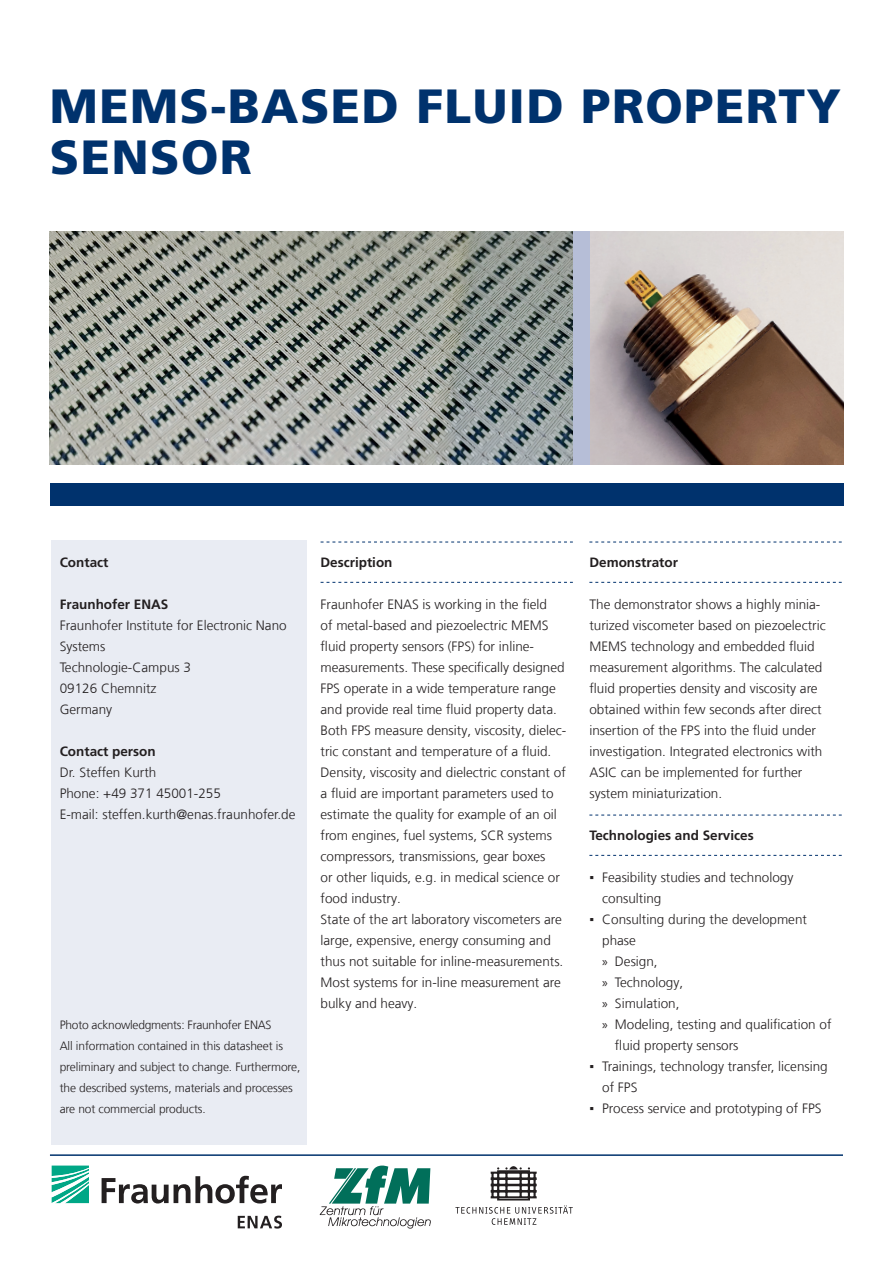
<style>
.page{position:relative;width:893px;height:1263px;background:#fff}
.page>*{position:absolute;margin:0;border:0;box-sizing:border-box;transform-origin:0 0}
.t1{font:900 48px/51px "Frutiger LT Com";letter-spacing:.03em;color:#00326d}
.t2{font:300 13.5px/21px "Frutiger LT Com";color:#231f20}
.t3{font:700 13.5px "Frutiger LT Com";color:#231f20}
.t4{font:300 12px/21px "Frutiger LT Com";letter-spacing:-.01em;color:#231f20}
.s1{font-family:"Arial";font-weight:400}
.s2{font-family:"Myriad Pro";font-weight:400}
</style>
<div class="page">
<div style="left:50px;top:231px;width:793px;height:234px;background:#b6bed7"></div>
<img style="left:50px;top:231px;width:523px;height:234px">
<svg style="left:589px;top:542px;width:253px;height:1px"></svg>
<svg style="left:589px;top:582px;width:253px;height:1px"></svg>
<svg style="left:589px;top:815px;width:253px;height:1px"></svg>
<svg style="left:589px;top:855px;width:253px;height:1px"></svg>
<hr style="left:50px;top:1154px;width:793px;height:2px;background:#00326d">
<div style="left:50px;top:483px;width:793px;height:22px;background:#00326d"></div>
<svg style="left:321px;top:542px;width:252px;height:1px"></svg>
<svg style="left:321px;top:582px;width:252px;height:1px"></svg>
<div style="left:51px;top:540px;width:255px;height:604px;background:#e9ecf3"></div>
<svg style="left:52px;top:1165px;width:37px;height:38px"></svg>
<svg style="left:102px;top:1176px;width:180px;height:27px"></svg>
<svg style="left:238px;top:1215px;width:44px;height:13px"></svg>
<svg style="left:455px;top:1166px;width:118px;height:59px"></svg>
<svg style="left:320px;top:1165px;width:111px;height:63px"></svg>
<img style="left:591px;top:231px;width:252px;height:234px">
<h1 class="t1" style="left:50px;top:81px;width:793px">MEMS-BASED FLUID PROPERTY<br>SENSOR</h1>
<p class="t3" style="left:60px;top:554px;width:50px">Contact</p>
<p class="t3" style="left:60px;top:596px;width:110px">Fraunhofer ENAS</p>
<p class="t2" style="left:60px;top:615px;width:229px">Fraunhofer Institute for Electronic Nano<br>Systems<br>Technologie-Campus 3<br>09126 Chemnitz<br>Germany</p>
<p class="t3" style="left:60px;top:743px;width:97px">Contact person</p>
<p class="t2" style="left:60px;top:762px;width:237px">Dr. Steffen Kurth<br>Phone: +49 371 45001-255<br>E-mail: steffen.kurth@enas.fraunhofer.de</p>
<p class="t4" style="left:60px;top:1014px;width:242px">Photo acknowledgments: Fraunhofer ENAS<br>All information contained in this datasheet is preliminary and subject to change. Furthermore, the described systems, materials and processes are not commercial products.</p>
<p class="t3" style="left:321px;top:554px;width:73px">Description</p>
<p class="t2" style="left:321px;top:594px;width:247px">Fraunhofer ENAS is working in the field<br>of metal-based and piezoelectric MEMS fluid property sensors (FPS) for inline&shy;measurements. These specifically designed FPS operate in a wide temperature range and provide real time fluid property data.<br>Both FPS measure density, viscosity, dielec&shy;tric constant and temperature of a fluid.<br>Density, viscosity and dielectric constant of a fluid are important parameters used to estimate the quality for example of an oil from engines, fuel systems, SCR systems compressors, transmissions, gear boxes<br>or other liquids, e.g. in medical science or food industry.<br>State of the art laboratory viscometers are large, expensive, energy consuming and thus not suitable for inline-measurements.<br>Most systems for in-line measurement are bulky and heavy.</p>
<p class="t3" style="left:589px;top:554px;width:90px">Demonstrator</p>
<p class="t2" style="left:589px;top:594px;width:238px">The demonstrator shows a highly minia&shy;turized viscometer based on piezoelectric MEMS technology and embedded fluid measurement algorithms. The calculated fluid properties density and viscosity are obtained within few seconds after direct insertion of the FPS into the fluid under investigation. Integrated electronics with ASIC can be implemented for further system miniaturization.</p>
<p class="t3" style="left:589px;top:827px;width:166px">Technologies and Services</p>
<p class="t2" style="left:602px;top:867px;width:193px;text-indent:-13px"><span class="s1">▪</span> Feasibility studies and technology consulting</p>
<p class="t2" style="left:589px;top:909px;width:219px"><span class="s1">▪</span> Consulting during the development</p>
<p class="t2" style="left:602px;top:930px;width:35px">phase</p>
<p class="t2" style="left:602px;top:951px;width:57px"><span class="s2">»</span> Design,</p>
<p class="t2" style="left:602px;top:972px;width:83px"><span class="s2">»</span> Technology,</p>
<p class="t2" style="left:602px;top:993px;width:79px"><span class="s2">»</span> Simulation,</p>
<p class="t2" style="left:602px;top:1014px;width:231px"><span class="s2">»</span> Modeling, testing and qualification of</p>
<p class="t2" style="left:615px;top:1035px;width:125px">fluid property sensors</p>
<p class="t2" style="left:602px;top:1056px;width:227px;text-indent:-13px"><span class="s1">▪</span> Trainings, technology transfer, licensing of FPS</p>
<p class="t2" style="left:589px;top:1098px;width:234px"><span class="s1">▪</span> Process service and prototyping of FPS</p>
</div>
